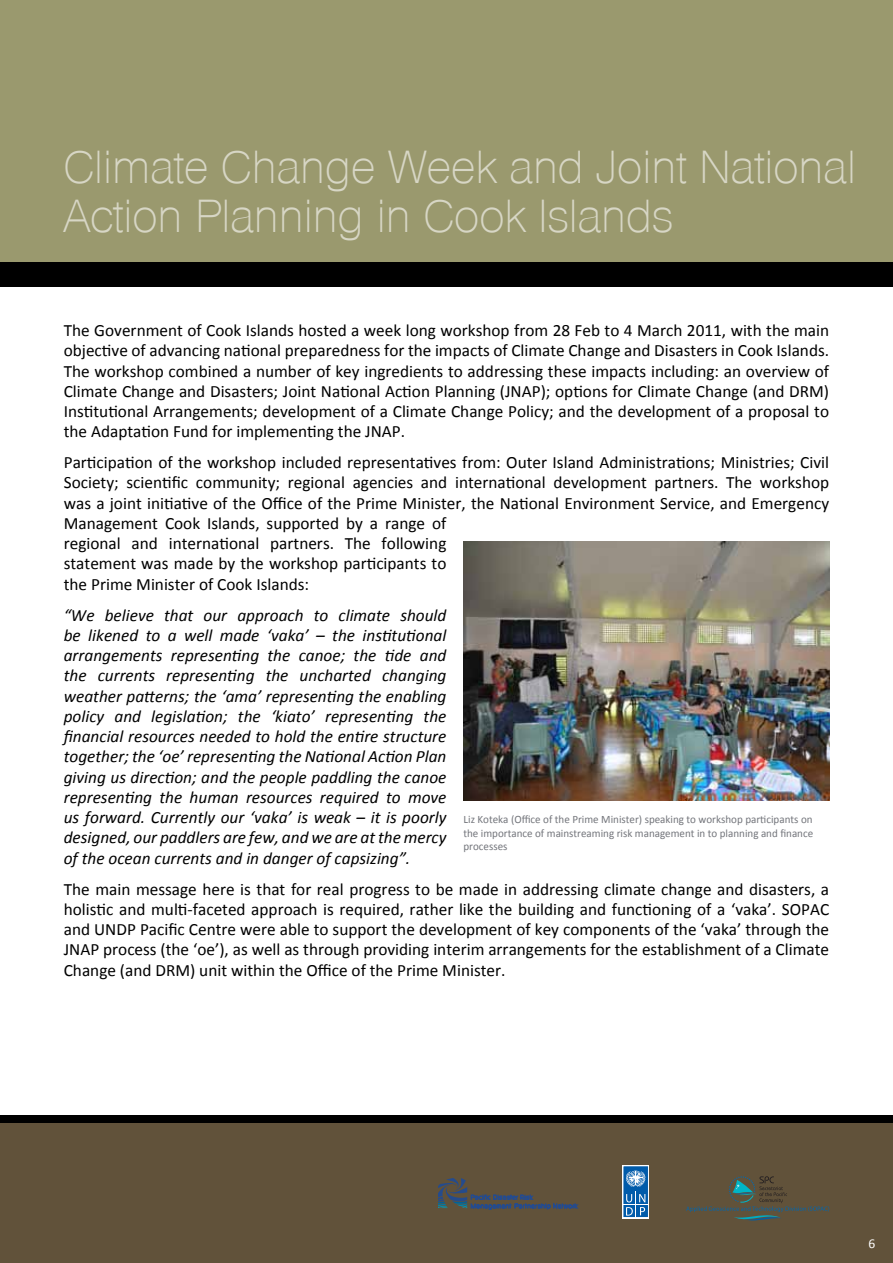
<style>
.page{position:relative;width:893px;height:1263px;background:#fff}
.page>*{position:absolute;margin:0;border:0;box-sizing:border-box;transform-origin:0 0}
.t1{font:200 45px/49.5px "Olympia";color:#d7d6c5}
.t2{font:17.25px/20.2px "Calibri";color:#000;text-align:justify}
.t3{font:italic 17.25px/20.2px "Calibri";color:#000;text-align:justify}
.t4{font:13.5px "Calibri";color:#fff}
.t5{font:11.25px/13.5px "Calibri";color:#73757b;text-align:justify}
</style>
<div class="page">
<div style="left:0;top:0;width:893px;height:264px;background:#9a996e"></div>
<div style="left:0;top:1121px;width:893px;height:142px;background:#61523a"></div>
<div style="left:0;top:262px;width:893px;height:25px;background:#000"></div>
<div style="left:0;top:1115px;width:893px;height:8px;background:#000"></div>
<svg style="left:622px;top:1165px;width:27px;height:53px"></svg>
<div style="left:623px;top:1166px;width:25px;height:25px;background:#005baa"></div>
<svg style="left:625px;top:1171px;width:21px;height:44px"></svg>
<svg style="left:438px;top:1178px;width:140px;height:32px"></svg>
<svg style="left:686px;top:1176px;width:143px;height:45px"></svg>
<img style="left:463px;top:542px;width:366px;height:258px">
<h1 class="t1" style="left:64px;top:142px;width:794px">Climate Change Week and Joint National<br>Action Planning in Cook Islands</h1>
<p class="t2" style="left:64px;top:319px;width:767px">The Government of Cook Islands hosted a week long workshop from 28 Feb to 4 March 2011, with the main objective of advancing national preparedness for the impacts of Climate Change and Disasters in Cook Islands.<br>The workshop combined a number of key ingredients to addressing these impacts including: an overview of Climate Change and Disasters; Joint National Action Planning (JNAP); options for Climate Change (and DRM)<br>Institutional Arrangements; development of a Climate Change Policy; and the development of a proposal to the Adaptation Fund for implementing the JNAP.</p>
<p class="t2" style="left:64px;top:452px;width:767px;text-align:left">Participation of the workshop included representatives from: Outer Island Administrations; Ministries; Civil Society; scientific community; regional agencies and international development partners. The workshop was a joint initiative of the Office of the Prime Minister, the National Environment Service, and Emergency Management Cook Islands, supported by a range of<br>regional and international partners. The following<br>statement was made by the workshop participants to<br>the Prime Minister of Cook Islands:</p>
<p class="t3" style="left:64px;top:604px;width:384px">“We believe that our approach to climate should be likened to a well made ‘vaka’ – the institutional arrangements representing the canoe; the tide and the currents representing the uncharted changing weather patterns; the ‘ama’ representing the enabling policy and legislation; the ‘kiato’ representing the financial resources needed to hold the entire structure together; the ‘oe’ representing the National Action Plan giving us direction; and the people paddling the canoe representing the human resources required to move us forward. Currently our ‘vaka’ is weak – it is poorly designed, our paddlers are few, and we are at the mercy of the ocean currents and in danger of capsizing”.</p>
<p class="t2" style="left:64px;top:878px;width:767px">The main message here is that for real progress to be made in addressing climate change and disasters, a holistic and multi-faceted approach is required, rather like the building and functioning of a ‘vaka’. SOPAC and UNDP Pacific Centre were able to support the development of key components of the ‘vaka’ through the JNAP process (the ‘oe’), as well as through providing interim arrangements for the establishment of a Climate Change (and DRM) unit within the Office of the Prime Minister.</p>
<p class="t5" style="left:463px;top:812px;width:351px">Liz Koteka (Office of the Prime Minister) speaking to workshop participants on the importance of mainstreaming risk management in to planning and finance processes</p>
<p class="t4" style="left:869px;top:1235px;width:8px">6</p>
</div>
